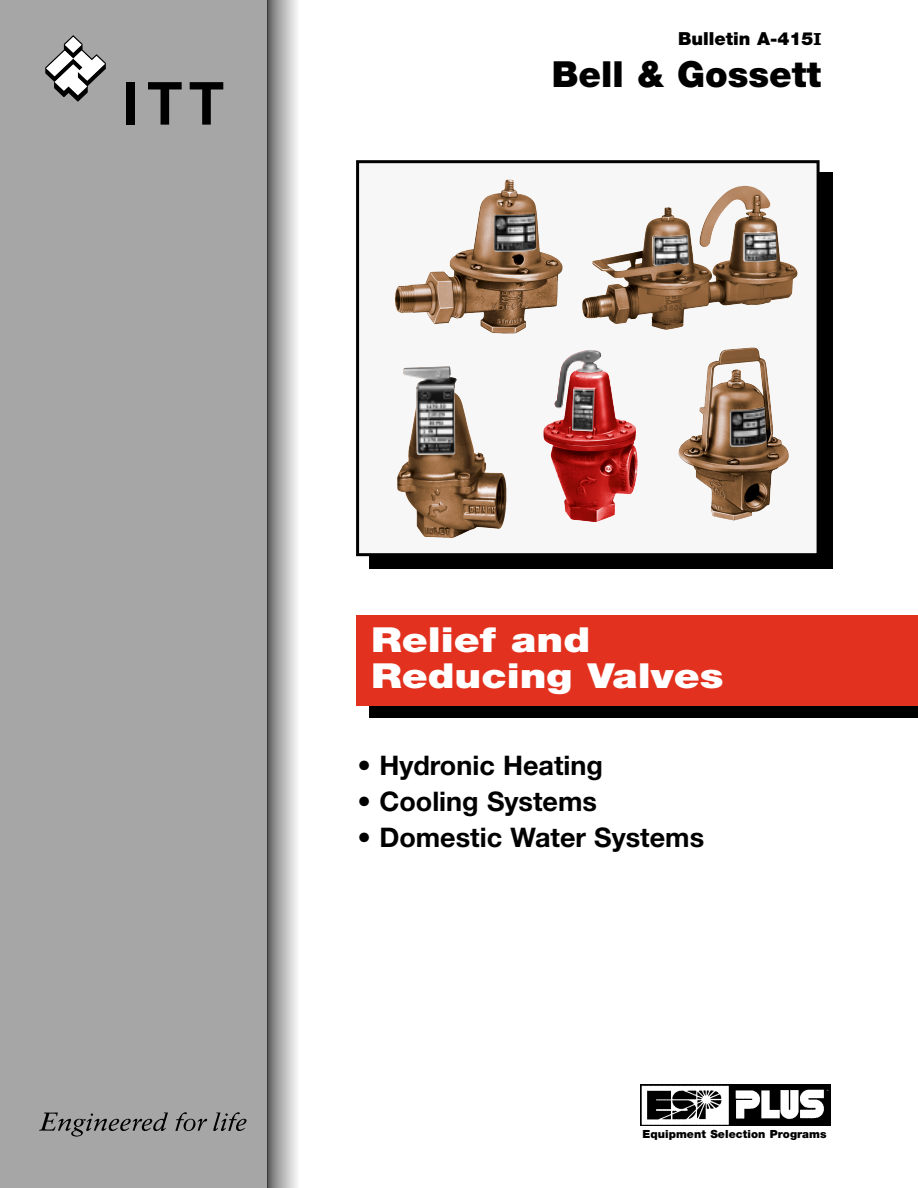
<style>
.page{position:relative;width:918px;height:1188px;background:#fff}
.page>*{position:absolute;margin:0;border:0;box-sizing:border-box;transform-origin:0 0}
.t1{font:900 36px "Helvetica Neue";color:#000}
.t2{font:900 34.5px/36px "Helvetica Neue";color:#fff;scale:1.2 1}
.t3{font:700 27px "Helvetica Neue";color:#000}
.t4{font:900 18px "Helvetica Neue";color:#000}
.t5{font:900 11.25px "Helvetica Neue";letter-spacing:.005em;color:#000}
.s1{font-family:"Clarendon";font-weight:700}
</style>
<div class="page">
<div style="left:0;top:0;width:268px;height:1188px;background:#a6a6a6"></div>
<hr style="left:268px;top:0;width:1px;height:1188px;background:#323232">
<hr style="left:269px;top:0;width:2px;height:1188px;background:#404040">
<hr style="left:270px;top:0;width:1px;height:1188px;background:#494949">
<hr style="left:271px;top:0;width:2px;height:1188px;background:#545454">
<hr style="left:272px;top:0;width:1px;height:1188px;background:#5d5d5d">
<hr style="left:273px;top:0;width:1px;height:1188px;background:#666">
<hr style="left:274px;top:0;width:2px;height:1188px;background:#6e6e6e">
<hr style="left:275px;top:0;width:1px;height:1188px;background:#767676">
<hr style="left:276px;top:0;width:2px;height:1188px;background:#7e7e7e">
<hr style="left:277px;top:0;width:1px;height:1188px;background:#858585">
<hr style="left:278px;top:0;width:2px;height:1188px;background:#8c8c8c">
<hr style="left:279px;top:0;width:1px;height:1188px;background:#939393">
<hr style="left:280px;top:0;width:1px;height:1188px;background:#9a9a9a">
<hr style="left:281px;top:0;width:2px;height:1188px;background:#a0a0a0">
<hr style="left:282px;top:0;width:1px;height:1188px;background:#a6a6a6">
<hr style="left:283px;top:0;width:2px;height:1188px;background:#acacac">
<hr style="left:284px;top:0;width:1px;height:1188px;background:#b2b2b2">
<hr style="left:285px;top:0;width:2px;height:1188px;background:#b8b8b8">
<hr style="left:286px;top:0;width:1px;height:1188px;background:#bdbdbd">
<hr style="left:287px;top:0;width:1px;height:1188px;background:#c3c3c3">
<hr style="left:288px;top:0;width:2px;height:1188px;background:#c8c8c8">
<hr style="left:289px;top:0;width:1px;height:1188px;background:#cecece">
<hr style="left:290px;top:0;width:2px;height:1188px;background:#d4d4d4">
<hr style="left:291px;top:0;width:1px;height:1188px;background:#d8d8d8">
<hr style="left:292px;top:0;width:2px;height:1188px;background:#dedede">
<hr style="left:293px;top:0;width:1px;height:1188px;background:#e3e3e3">
<hr style="left:294px;top:0;width:1px;height:1188px;background:#e8e8e8">
<hr style="left:295px;top:0;width:2px;height:1188px;background:#ededed">
<hr style="left:296px;top:0;width:1px;height:1188px;background:#f1f1f1">
<hr style="left:297px;top:0;width:1px;height:1188px;background:#f6f6f6">
<hr style="left:298px;top:0;width:1px;height:1188px;background:#f9f9f9">
<div style="left:370px;top:172px;width:463px;height:396px;background:#000"></div>
<svg style="left:370px;top:172px;width:446px;height:380px"></svg>
<div style="left:356px;top:160px;width:464px;height:396px;border:3px solid #000"></div>
<div style="left:370px;top:639px;width:548px;height:78px;background:#000"></div>
<div style="left:356px;top:615px;width:562px;height:91px;background:#e2321f"></div>
<img style="left:457px;top:366px;width:13px;height:68px">
<img style="left:403px;top:366px;width:54px;height:89px">
<img style="left:603px;top:350px;width:6px;height:26px">
<img style="left:555px;top:350px;width:48px;height:81px">
<img style="left:511px;top:180px;width:27px;height:45px">
<img style="left:494px;top:214px;width:42px;height:38px">
<img style="left:750px;top:453px;width:39px;height:63px">
<img style="left:730px;top:407px;width:36px;height:40px">
<img style="left:741px;top:274px;width:57px;height:31px">
<img style="left:653px;top:232px;width:124px;height:34px">
<div style="left:127px;top:82px;width:8px;height:43px;background:#000"></div>
<svg style="left:148px;top:82px;width:34px;height:43px"></svg>
<svg style="left:190px;top:82px;width:33px;height:43px"></svg>
<svg style="left:45px;top:35px;width:61px;height:67px"></svg>
<svg style="left:175px;top:1112px;width:32px;height:19px"></svg>
<svg style="left:39px;top:1113px;width:129px;height:24px"></svg>
<svg style="left:213px;top:1112px;width:34px;height:19px"></svg>
<img style="left:641px;top:1085px;width:189px;height:41px">
<p class="t4" style="left:678px;top:32px;width:145px">Bulletin A-415<span class="s1">I</span></p>
<h1 class="t1" style="left:552px;top:61px;width:271px">Bell &amp; Gossett</h1>
<p class="t2" style="left:371px;top:624px;width:295px">Relief and<br>Reducing Valves</p>
<p class="t3" style="left:358px;top:756px;width:247px">• Hydronic Heating</p>
<p class="t3" style="left:358px;top:792px;width:241px">• Cooling Systems</p>
<p class="t3" style="left:358px;top:828px;width:348px">• Domestic Water Systems</p>
<p class="t5" style="left:642px;top:1130px;width:186px">Equipment Selection Programs</p>
</div>
